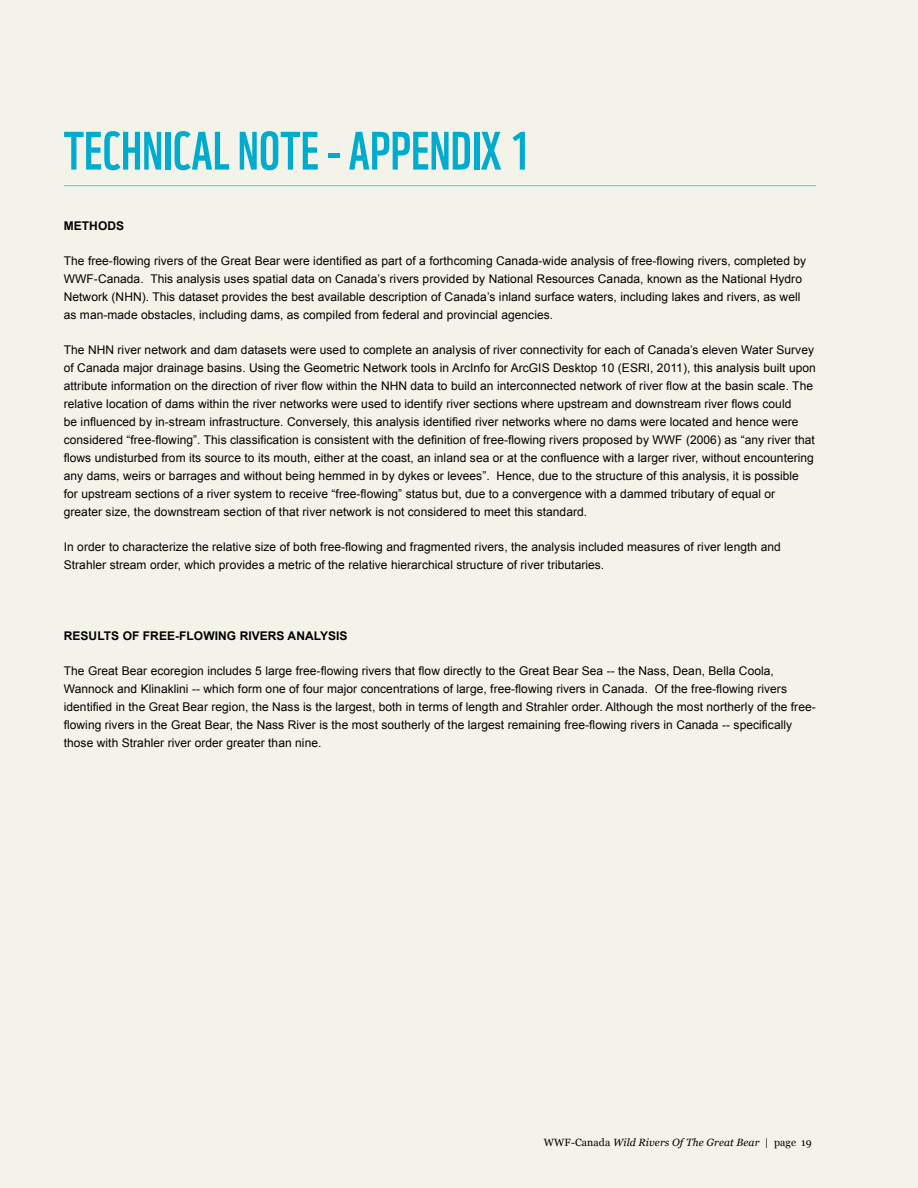
<style>
.page{position:relative;width:918px;height:1188px;background:#f4f3ea}
.page>*{position:absolute;margin:0;border:0;box-sizing:border-box;transform-origin:0 0}
.t1{font:52.5px "WWF";letter-spacing:.005em;color:#00accd}
.t2{font:12px/18px "Arial";letter-spacing:.005em;color:#000}
.t3{font:700 12px "Arial";letter-spacing:.005em;color:#000}
.t4{font:italic 10.5px "Georgia";letter-spacing:.01em;color:#000}
.s1{font-style:normal}
</style>
<div class="page">
<hr style="left:64px;top:185px;width:752px;height:1px;background:#44c8f5">
<h1 class="t1" style="left:64px;top:110px;width:467px">TECHNICAL NOTE - APPENDIX 1</h1>
<p class="t3" style="left:64px;top:218px;width:62px">METHODS</p>
<p class="t2" style="left:64px;top:252px;width:744px">The free-flowing rivers of the Great Bear were identified as part of a forthcoming Canada-wide analysis of free-flowing rivers, completed by WWF-Canada. This analysis uses spatial data on Canada’s rivers provided by National Resources Canada, known as the National Hydro Network (NHN). This dataset provides the best available description of Canada’s inland surface waters, including lakes and rivers, as well as man-made obstacles, including dams, as compiled from federal and provincial agencies.</p>
<p class="t2" style="left:64px;top:341px;width:754px">The NHN river network and dam datasets were used to complete an analysis of river connectivity for each of Canada’s eleven Water Survey of Canada major drainage basins. Using the Geometric Network tools in ArcInfo for ArcGIS Desktop 10 (ESRI, 2011), this analysis built upon attribute information on the direction of river flow within the NHN data to build an interconnected network of river flow at the basin scale. The relative location of dams within the river networks were used to identify river sections where upstream and downstream river flows could<br>be influenced by in-stream infrastructure. Conversely, this analysis identified river networks where no dams were located and hence were considered “free-flowing”. This classification is consistent with the definition of free-flowing rivers proposed by WWF (2006) as “any river that flows undisturbed from its source to its mouth, either at the coast, an inland sea or at the confluence with a larger river, without encountering any dams, weirs or barrages and without being hemmed in by dykes or levees”. Hence, due to the structure of this analysis, it is possible for upstream sections of a river system to receive “free-flowing” status but, due to a convergence with a dammed tributary of equal or greater size, the downstream section of that river network is not considered to meet this standard.</p>
<p class="t2" style="left:64px;top:538px;width:719px">In order to characterize the relative size of both free-flowing and fragmented rivers, the analysis included measures of river length and<br>Strahler stream order, which provides a metric of the relative hierarchical structure of river tributaries.</p>
<p class="t3" style="left:64px;top:627px;width:285px">RESULTS OF FREE-FLOWING RIVERS ANALYSIS</p>
<p class="t2" style="left:64px;top:661px;width:754px">The Great Bear ecoregion includes 5 large free-flowing rivers that flow directly to the Great Bear Sea -- the Nass, Dean, Bella Coola, Wannock and Klinaklini -- which form one of four major concentrations of large, free-flowing rivers in Canada. Of the free-flowing rivers identified in the Great Bear region, the Nass is the largest, both in terms of length and Strahler order. Although the most northerly of the free&shy;flowing rivers in the Great Bear, the Nass River is the most southerly of the largest remaining free-flowing rivers in Canada -- specifically those with Strahler river order greater than nine.</p>
<p class="t4" style="left:544px;top:1136px;width:269px"><span class="s1">WWF-Canada</span> Wild Rivers Of The Great Bear <span class="s1">| page 19</span></p>
</div>
